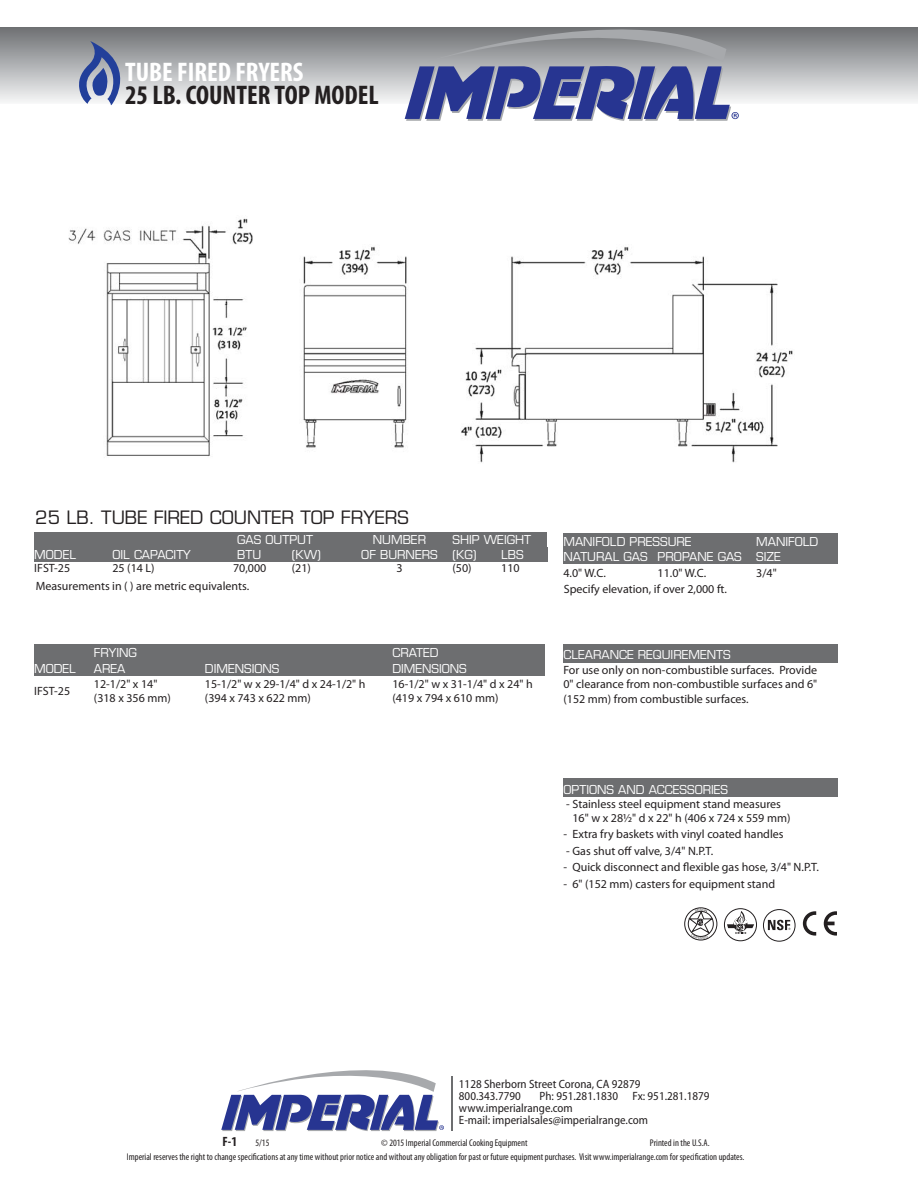
<style>
.page{position:relative;width:918px;height:1188px;background:#fff}
.page>*{position:absolute;margin:0;border:0;box-sizing:border-box;transform-origin:0 0}
.t1{font:700 condensed 27px "Myriad Pro";color:#231f20}
.t2{font:700 condensed 27px "Myriad Pro";color:#fff}
.t3{font:18px "Eurostile";color:#231f20}
.t4{font:700 condensed 13.5px "Myriad Pro";color:#231f20}
.t5{font:12px/14.4px "Myriad Pro";color:#231f20}
.t6{font:12px/15.6px "Eurostile";color:#fff}
.t7{font:semi-condensed 12px/12px "Myriad Pro";color:#231f20}
.t8{font:condensed 9.75px "Myriad Pro";color:#231f20}
</style>
<div class="page">
<svg style="left:221px;top:1070px;width:223px;height:61px"></svg>
<hr style="left:452px;top:1076px;width:1px;height:55px;background:#6d6e70">
<div style="left:0;top:28px;width:918px;height:76px;background:linear-gradient(to bottom,#6e7174,#f4f6f7)"></div>
<svg style="left:405px;top:29px;width:334px;height:92px;background:#787ea3"></svg>
<svg style="left:79px;top:41px;width:41px;height:64px;background:#7785ae"></svg>
<img style="left:68px;top:218px;width:725px;height:245px">
<div style="left:563px;top:644px;width:275px;height:18px;background:#6d6e70"></div>
<div style="left:563px;top:778px;width:275px;height:19px;background:#6d6e70"></div>
<div style="left:34px;top:644px;width:60px;height:16px;background:#6d6e70"></div>
<div style="left:94px;top:644px;width:111px;height:16px;background:#6d6e70"></div>
<div style="left:205px;top:644px;width:187px;height:16px;background:#6d6e70"></div>
<div style="left:392px;top:644px;width:153px;height:16px;background:#6d6e70"></div>
<div style="left:34px;top:660px;width:60px;height:16px;background:#6d6e70"></div>
<div style="left:94px;top:660px;width:111px;height:16px;background:#6d6e70"></div>
<div style="left:205px;top:660px;width:187px;height:16px;background:#6d6e70"></div>
<div style="left:392px;top:660px;width:153px;height:16px;background:#6d6e70"></div>
<div style="left:563px;top:533px;width:193px;height:15px;background:#6d6e70"></div>
<div style="left:756px;top:533px;width:82px;height:15px;background:#6d6e70"></div>
<div style="left:563px;top:548px;width:95px;height:16px;background:#6d6e70"></div>
<div style="left:658px;top:548px;width:98px;height:16px;background:#6d6e70"></div>
<div style="left:756px;top:548px;width:82px;height:16px;background:#6d6e70"></div>
<div style="left:34px;top:532px;width:78px;height:15px;background:#6d6e70"></div>
<div style="left:112px;top:532px;width:121px;height:15px;background:#6d6e70"></div>
<div style="left:233px;top:532px;width:113px;height:15px;background:#6d6e70"></div>
<div style="left:346px;top:532px;width:107px;height:15px;background:#6d6e70"></div>
<div style="left:453px;top:532px;width:94px;height:15px;background:#6d6e70"></div>
<div style="left:34px;top:547px;width:78px;height:15px;background:#6d6e70"></div>
<div style="left:112px;top:547px;width:121px;height:15px;background:#6d6e70"></div>
<div style="left:233px;top:547px;width:59px;height:15px;background:#6d6e70"></div>
<div style="left:292px;top:547px;width:54px;height:15px;background:#6d6e70"></div>
<div style="left:346px;top:547px;width:107px;height:15px;background:#6d6e70"></div>
<div style="left:453px;top:547px;width:48px;height:15px;background:#6d6e70"></div>
<div style="left:501px;top:547px;width:46px;height:15px;background:#6d6e70"></div>
<div style="left:688px;top:911px;width:26px;height:26px;border:1px solid #231f20;border-radius:50%"></div>
<div style="left:684px;top:908px;width:33px;height:32px;border:1px solid #231f20;border-radius:50%"></div>
<svg style="left:688px;top:908px;width:25px;height:31px"></svg>
<div style="left:724px;top:908px;width:33px;height:33px;border:1px solid #231f20;border-radius:50%"></div>
<svg style="left:727px;top:911px;width:27px;height:23px"></svg>
<div style="left:763px;top:909px;width:32px;height:32px;border:1px solid #231f20;border-radius:50%"></div>
<svg style="left:768px;top:920px;width:22px;height:10px"></svg>
<svg style="left:803px;top:911px;width:13px;height:25px"></svg>
<svg style="left:824px;top:911px;width:13px;height:25px"></svg>
<h1 class="t2" style="left:125px;top:56px;width:180px">TUBE FIRED FRYERS</h1>
<h1 class="t1" style="left:125px;top:78px;width:255px">25 LB. COUNTER TOP MODEL</h1>
<h2 class="t3" style="left:35px;top:510px;width:375px">25 LB. TUBE FIRED COUNTER TOP FRYERS</h2>
<p class="t6" style="left:237px;top:533px;width:77px">GAS OUTPUT</p>
<p class="t6" style="left:373px;top:533px;width:55px">NUMBER</p>
<p class="t6" style="left:453px;top:533px;width:80px">SHIP WEIGHT</p>
<p class="t6" style="left:34px;top:548px;width:43px">MODEL</p>
<p class="t6" style="left:112px;top:548px;width:80px">OIL CAPACITY</p>
<p class="t6" style="left:237px;top:548px;width:26px">BTU</p>
<p class="t6" style="left:292px;top:548px;width:31px">(KW)</p>
<p class="t6" style="left:361px;top:548px;width:117px">OF BURNERS (KG)</p>
<p class="t6" style="left:501px;top:548px;width:24px">LBS</p>
<p class="t5" style="left:34px;top:562px;width:37px">IFST-25</p>
<p class="t5" style="left:112px;top:562px;width:44px">25 (14 L)</p>
<p class="t5" style="left:233px;top:562px;width:35px">70,000</p>
<p class="t5" style="left:292px;top:562px;width:21px">(21)</p>
<p class="t5" style="left:396px;top:562px;width:8px">3</p>
<p class="t5" style="left:453px;top:562px;width:21px">(50)</p>
<p class="t5" style="left:501px;top:562px;width:20px">110</p>
<p class="t6" style="left:563px;top:535px;width:256px;text-indent:193px">MANIFOLD<br>NATURAL GAS PROPANE GAS SIZE</p>
<p class="t5" style="left:563px;top:566px;width:44px">4.0" W.C.</p>
<p class="t5" style="left:658px;top:566px;width:50px">11.0" W.C.</p>
<p class="t5" style="left:756px;top:566px;width:22px">3/4"</p>
<p class="t6" style="left:563px;top:535px;width:130px">MANIFOLD PRESSURE</p>
<p class="t5" style="left:36px;top:579px;width:215px">Measurements in ( ) are metric equivalents.</p>
<p class="t5" style="left:564px;top:583px;width:165px">Specify elevation, if over 2,000 ft.</p>
<p class="t6" style="left:94px;top:646px;width:44px">FRYING</p>
<p class="t6" style="left:392px;top:646px;width:48px">CRATED</p>
<p class="t6" style="left:34px;top:662px;width:43px">MODEL</p>
<p class="t6" style="left:94px;top:662px;width:33px">AREA</p>
<p class="t6" style="left:205px;top:662px;width:76px">DIMENSIONS</p>
<p class="t6" style="left:392px;top:662px;width:76px">DIMENSIONS</p>
<p class="t5" style="left:34px;top:685px;width:37px">IFST-25</p>
<p class="t5" style="left:94px;top:677px;width:78px">12-1/2" x 14" (318 x 356 mm)</p>
<p class="t5" style="left:205px;top:677px;width:162px">15-1/2" w x 29-1/4" d x 24-1/2" h (394 x 743 x 622 mm)</p>
<p class="t5" style="left:392px;top:677px;width:142px">16-1/2" w x 31-1/4" d x 24" h (419 x 794 x 610 mm)</p>
<p class="t6" style="left:563px;top:649px;width:169px">CLEARANCE REQUIREMENTS</p>
<p class="t5" style="left:563px;top:664px;width:255px;text-align:justify">For use only on non-combustible surfaces. Provide 0" clearance from non-combustible surfaces and 6" (152 mm) from combustible surfaces.</p>
<p class="t6" style="left:563px;top:783px;width:166px">OPTIONS AND ACCESSORIES</p>
<p class="t5" style="left:572px;top:799px;width:219px;line-height:13.5px;text-indent:-6px">- Stainless steel equipment stand measures<br>16" w x 28½" d x 22" h (406 x 724 x 559 mm)</p>
<p class="t5" style="left:563px;top:828px;width:222px">- Extra fry baskets with vinyl coated handles</p>
<p class="t5" style="left:566px;top:845px;width:149px">- Gas shut off valve, 3/4" N.P.T.</p>
<p class="t5" style="left:563px;top:861px;width:257px">- Quick disconnect and flexible gas hose, 3/4" N.P.T.</p>
<p class="t5" style="left:563px;top:878px;width:213px">- 6" (152 mm) casters for equipment stand</p>
<p class="t7" style="left:459px;top:1077px;width:183px">1128 Sherborn Street Corona, CA 92879<br>800.343.7790</p>
<p class="t7" style="left:459px;top:1089px;width:252px;text-indent:81px">Ph: 951.281.1830 Fx: 951.281.1879 www.imperialrange.com<br>E-mail: imperialsales@imperialrange.com</p>
<p class="t4" style="left:223px;top:1133px;width:16px">F-1</p>
<p class="t8" style="left:255px;top:1139px;width:16px">5/15</p>
<p class="t8" style="left:381px;top:1139px;width:148px">© 2015 Imperial Commercial Cooking Equipment</p>
<p class="t8" style="left:650px;top:1139px;width:61px">Printed in the U.S.A.</p>
<p class="t8" style="left:127px;top:1153px;width:619px">Imperial reserves the right to change specifications at any time without prior notice and without any obligation for past or future equipment purchases. Visit www.imperialrange.com for specification updates.</p>
</div>
